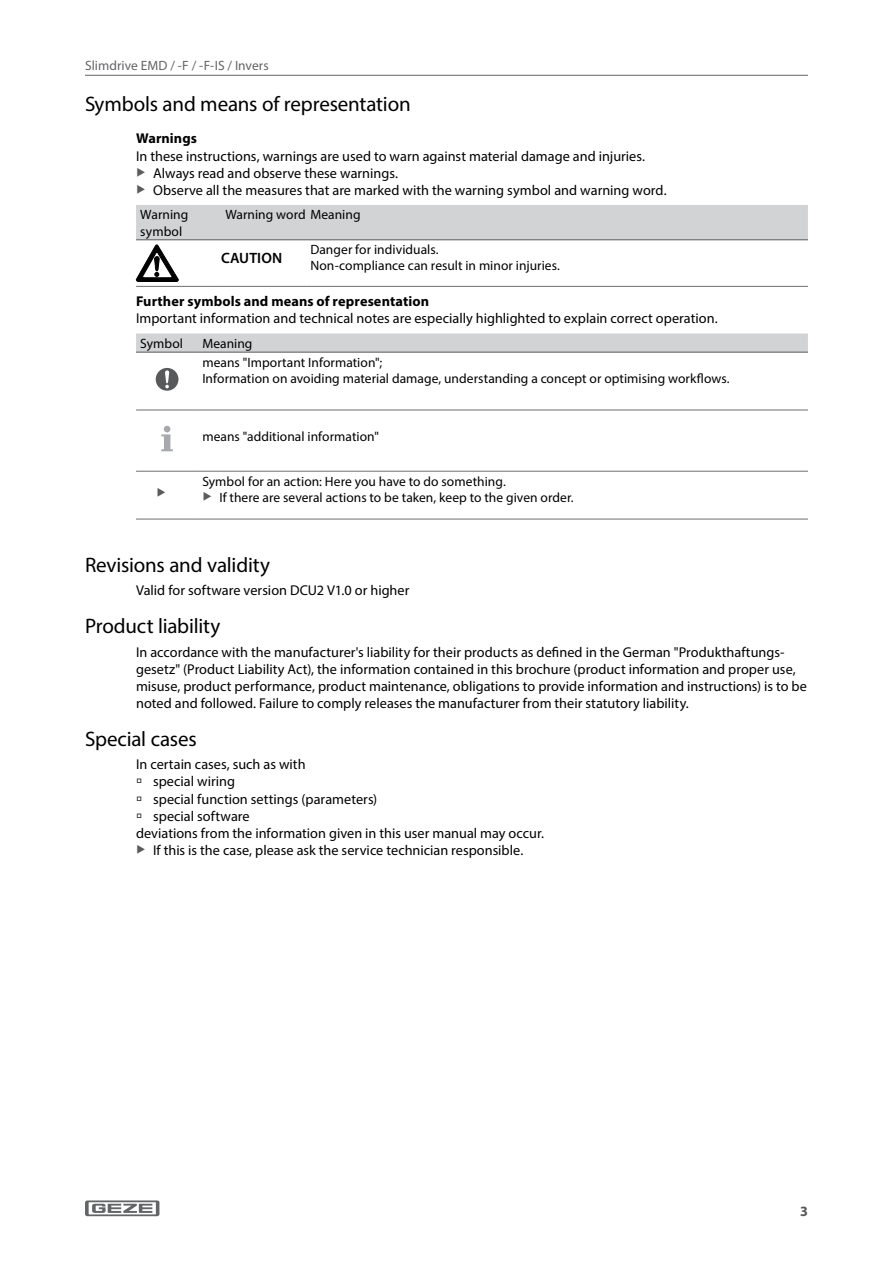
<style>
.page{position:relative;width:893px;height:1263px;background:#fff}
.page>*{position:absolute;margin:0;border:0;box-sizing:border-box;transform-origin:0 0}
.t1{font:21px "Myriad Pro";letter-spacing:-.01em;color:#000}
.t2{font:600 15px "Myriad Pro";letter-spacing:.005em;color:#000}
.t3{font:14.25px/17.1px "Myriad Pro";color:#000}
.t4{font:700 14.25px "Myriad Pro";letter-spacing:.01em;color:#000}
.t5{font:700 14.25px "Myriad Pro";color:#58595b}
.t6{font:13.5px/16.2px "Myriad Pro";letter-spacing:.005em;color:#000}
.t7{font:13.5px "Myriad Pro";color:#636466}
</style>
<div class="page">
<svg style="left:85px;top:1200px;width:74px;height:16px"></svg>
<hr style="left:85px;top:75px;width:723px;height:1px;background:#636466">
<hr style="left:136px;top:286px;width:85px;height:1px;background:#6d6e71">
<hr style="left:221px;top:286px;width:85px;height:1px;background:#6d6e71">
<hr style="left:306px;top:286px;width:502px;height:1px;background:#6d6e71">
<svg style="left:136px;top:205px;width:672px;height:77px"></svg>
<svg style="left:136px;top:333px;width:672px;height:19px;background:#cfd1d2"></svg>
<hr style="left:136px;top:352px;width:62px;height:1px;background:#58595b">
<hr style="left:198px;top:352px;width:610px;height:1px;background:#58595b">
<hr style="left:136px;top:410px;width:62px;height:1px;background:#6d6e71">
<hr style="left:198px;top:410px;width:610px;height:1px;background:#6d6e71">
<hr style="left:136px;top:471px;width:62px;height:1px;background:#6d6e71">
<hr style="left:198px;top:471px;width:610px;height:1px;background:#6d6e71">
<hr style="left:136px;top:519px;width:62px;height:1px;background:#6d6e71">
<hr style="left:198px;top:519px;width:610px;height:1px;background:#6d6e71">
<div style="left:156px;top:368px;width:22px;height:23px;background:#58595b;border-radius:50%"></div>
<svg style="left:165px;top:370px;width:4px;height:18px"></svg>
<svg style="left:161px;top:426px;width:12px;height:25px"></svg>
<p class="t7" style="left:85px;top:57px;width:185px">Slimdrive EMD / -F / -F-IS / Invers</p>
<h1 class="t1" style="left:85px;top:91px;width:327px">Symbols and means of representation</h1>
<p class="t4" style="left:136px;top:129px;width:63px">Warnings</p>
<p class="t3" style="left:153px;top:147px;width:515px;text-indent:-17px">In these instructions, warnings are used to warn against material damage and injuries.<br>Always read and observe these warnings.<br>Observe all the measures that are marked with the warning symbol and warning word.</p>
<p class="t6" style="left:140px;top:206px;width:50px">Warning symbol</p>
<p class="t6" style="left:225px;top:206px;width:137px">Warning word Meaning</p>
<p class="t2" style="left:221px;top:248px;width:63px">CAUTION</p>
<p class="t6" style="left:310px;top:241px;width:251px">Danger for individuals.<br>Non-compliance can result in minor injuries.</p>
<p class="t4" style="left:136px;top:292px;width:295px">Further symbols and means of representation</p>
<p class="t3" style="left:136px;top:310px;width:583px">Important information and technical notes are especially highlighted to explain correct operation.</p>
<p class="t6" style="left:140px;top:335px;width:44px">Symbol</p>
<p class="t6" style="left:202px;top:334px;width:181px;line-height:18.6px">Meaning<br>means "Important Information";</p>
<p class="t6" style="left:202px;top:370px;width:529px">Information on avoiding material damage, understanding a concept or optimising workflows.</p>
<p class="t6" style="left:202px;top:428px;width:178px">means "additional information"</p>
<p class="t6" style="left:219px;top:473px;width:356px;text-indent:-17px">Symbol for an action: Here you have to do something.<br>If there are several actions to be taken, keep to the given order.</p>
<h1 class="t1" style="left:85px;top:552px;width:186px">Revisions and validity</h1>
<p class="t3" style="left:136px;top:582px;width:275px">Valid for software version DCU2 V1.0 or higher</p>
<h1 class="t1" style="left:85px;top:613px;width:137px">Product liability</h1>
<p class="t3" style="left:136px;top:643px;width:672px">In accordance with the manufacturer's liability for their products as defined in the German "Produkthaftungs&shy;gesetz" (Product Liability Act), the information contained in this brochure (product information and proper use, misuse, product performance, product maintenance, obligations to provide information and instructions) is to be noted and followed. Failure to comply releases the manufacturer from their statutory liability.</p>
<h1 class="t1" style="left:85px;top:726px;width:113px">Special cases</h1>
<p class="t3" style="left:136px;top:756px;width:171px">In certain cases, such as with</p>
<p class="t3" style="left:136px;top:773px;width:100px">→ special wiring</p>
<p class="t3" style="left:137px;top:790px;width:242px">→ special function settings (parameters)</p>
<p class="t3" style="left:137px;top:807px;width:115px">→ special software</p>
<p class="t3" style="left:136px;top:824px;width:409px">deviations from the information given in this user manual may occur.</p>
<p class="t3" style="left:153px;top:841px;width:372px">If this is the case, please ask the service technician responsible.</p>
<p class="t5" style="left:800px;top:1202px;width:9px">3</p>
</div>
